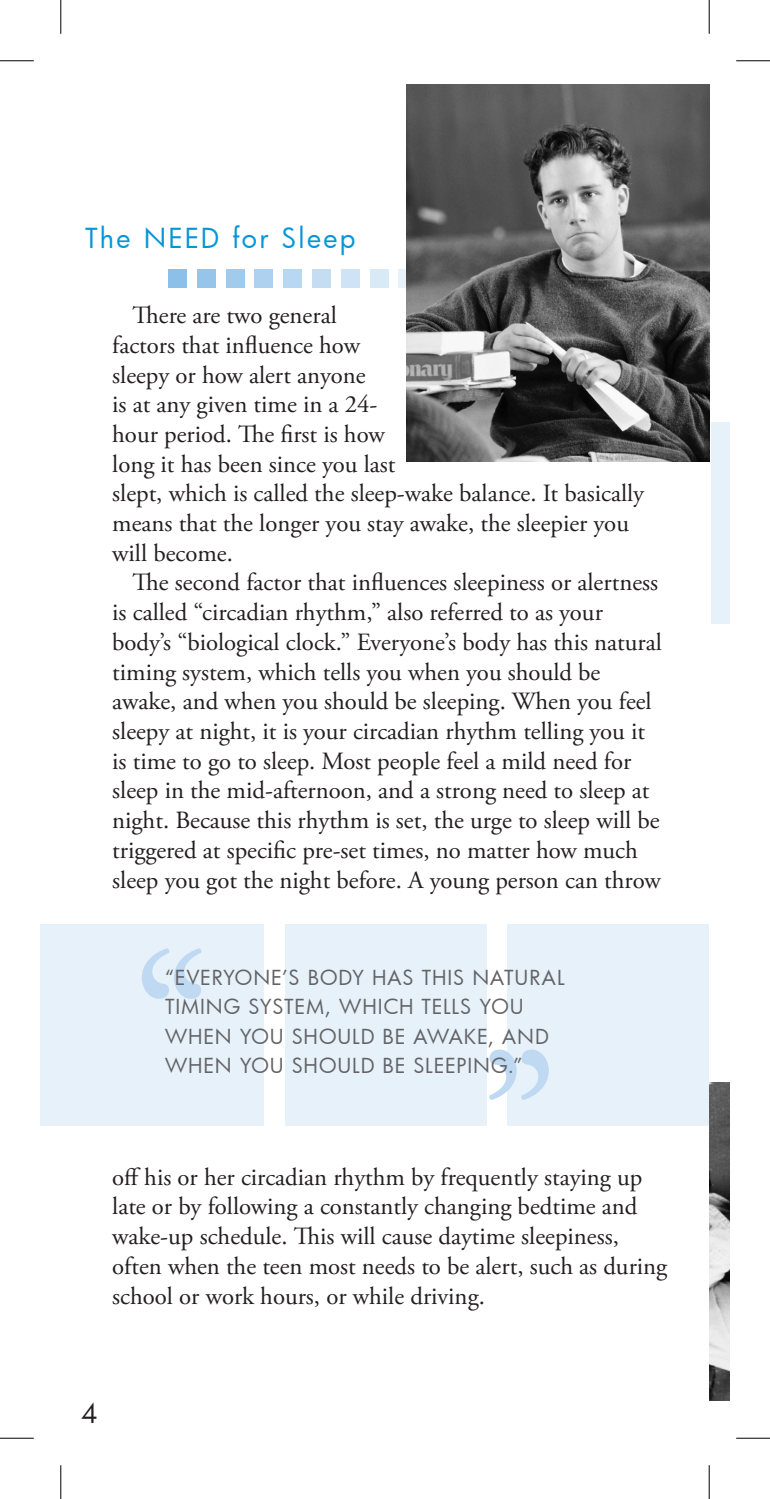
<style>
.page{position:relative;width:770px;height:1499px;background:#fff}
.page>*{position:absolute;margin:0;border:0;box-sizing:border-box;transform-origin:0 0}
.t1{font:27px "Futura";letter-spacing:.085em;color:#0696d7}
.t2{font:27px "Futura";color:#231f20}
.t3{font:24.75px/29.7px "Adobe Garamond Pro";color:#231f20}
.t4{font:20.25px/29.2px "Futura";letter-spacing:.045em;color:#636366}
</style>
<div class="page">
<div style="left:168px;top:269px;width:18px;height:18px;background:#8cc0e8"></div>
<div style="left:197px;top:269px;width:18px;height:18px;background:#97c5e9"></div>
<div style="left:226px;top:269px;width:18px;height:18px;background:#a1cbec"></div>
<div style="left:255px;top:269px;width:18px;height:18px;background:#add1ee"></div>
<div style="left:284px;top:269px;width:18px;height:18px;background:#b8d7f0"></div>
<div style="left:312px;top:269px;width:18px;height:18px;background:#c4ddf2"></div>
<div style="left:341px;top:269px;width:18px;height:18px;background:#cee3f5"></div>
<div style="left:370px;top:269px;width:18px;height:18px;background:#d9eaf7"></div>
<div style="left:399px;top:269px;width:18px;height:18px;background:#e6f1f9"></div>
<img style="left:406px;top:84px;width:303px;height:378px">
<img style="left:709px;top:1082px;width:20px;height:318px">
<div style="left:41px;top:924px;width:223px;height:202px;background:#e6f1f9"></div>
<div style="left:285px;top:924px;width:201px;height:202px;background:#e6f1f9"></div>
<div style="left:507px;top:924px;width:202px;height:202px;background:#e6f1f9"></div>
<svg style="left:142px;top:948px;width:60px;height:50px"></svg>
<svg style="left:489px;top:1049px;width:59px;height:51px"></svg>
<div style="left:710px;top:422px;width:19px;height:201px;background:#e6f1f9"></div>
<hr style="left:0;top:60px;width:34px;height:1px;background:#000">
<hr style="left:736px;top:60px;width:34px;height:1px;background:#000">
<hr style="left:0;top:1437px;width:34px;height:1px;background:#000">
<hr style="left:736px;top:1437px;width:34px;height:1px;background:#000">
<hr style="left:60px;top:0;width:1px;height:34px;background:#000">
<hr style="left:60px;top:1465px;width:1px;height:34px;background:#000">
<hr style="left:708px;top:0;width:1px;height:34px;background:#000">
<hr style="left:708px;top:1465px;width:1px;height:34px;background:#000">
<p class="t1" style="left:85px;top:220px;width:272px">The NEED for Sleep</p>
<p class="t3" style="left:112px;top:301px;width:533px;text-indent:20px">There are two general<br>factors that influence how<br>sleepy or how alert anyone<br>is at any given time in a 24-<br>hour period. The first is how<br>long it has been since you last<br>slept, which is called the sleep-wake balance. It basically means that the longer you stay awake, the sleepier you will become.</p>
<p class="t3" style="left:112px;top:568px;width:551px;text-indent:20px">The second factor that influences sleepiness or alertness is called “circadian rhythm,” also referred to as your body’s “biological clock.” Everyone’s body has this natural timing system, which tells you when you should be awake, and when you should be sleeping. When you feel sleepy at night, it is your circadian rhythm telling you it is time to go to sleep. Most people feel a mild need for sleep in the mid-afternoon, and a strong need to sleep at night. Because this rhythm is set, the urge to sleep will be triggered at specific pre-set times, no matter how much sleep you got the night before. A young person can throw</p>
<p class="t4" style="left:165px;top:962px;width:401px">“EVERYONE’S BODY HAS THIS NATURAL<br>TIMING SYSTEM, WHICH TELLS YOU<br>WHEN YOU SHOULD BE AWAKE, AND<br>WHEN YOU SHOULD BE SLEEPING.”</p>
<p class="t3" style="left:112px;top:1162px;width:556px">off his or her circadian rhythm by frequently staying up late or by following a constantly changing bedtime and wake-up schedule. This will cause daytime sleepiness, often when the teen most needs to be alert, such as during school or work hours, or while driving.</p>
<p class="t2" style="left:81px;top:1395px;width:18px">4</p>
</div>
